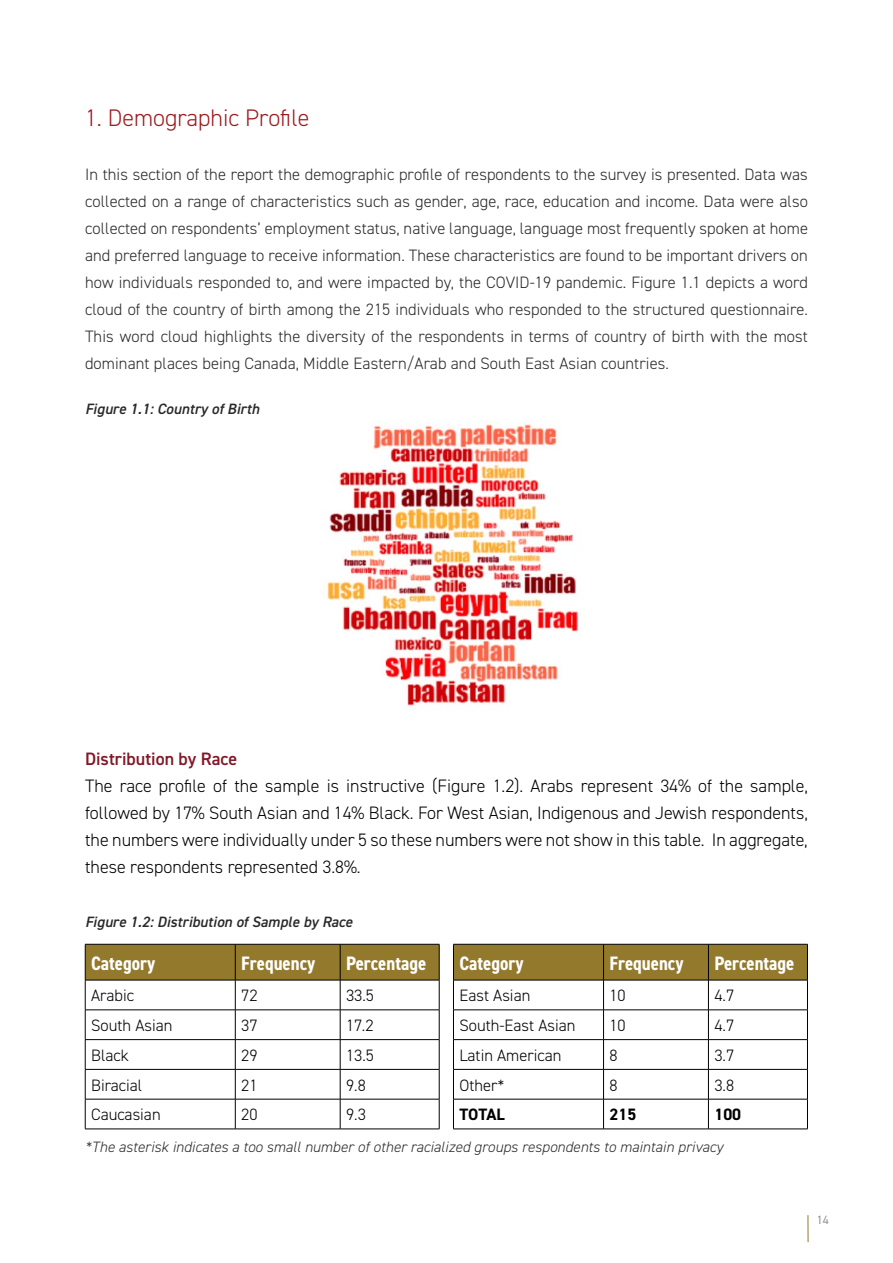
<style>
.page{position:relative;width:893px;height:1263px;background:#fff}
.page>*{position:absolute;margin:0;border:0;box-sizing:border-box;transform-origin:0 0}
.t1{font:300 24px "DIN2014";color:#9e1b21}
.t2{font:700 condensed 19.5px "DIN2014";color:#fff}
.t3{font:300 18px/27px "DIN2014";color:#000;text-align:justify}
.t4{font:600 18px "DIN2014";color:#811827}
.t5{font:300 16.5px/27px "DIN2014";letter-spacing:.005em;color:#292929;text-align:justify}
.t6{font:300 16.5px "DIN2014";color:#000}
.t7{font:700 16.5px "DIN2014";color:#000}
.t8{font:italic 300 15px "DIN2014";letter-spacing:.005em;color:#292929}
.t9{font:italic 600 15px "DIN2014";letter-spacing:.005em;color:#292929}
.t10{font:12px "DIN2014";color:#939393}
</style>
<div class="page">
<svg style="left:808px;top:1215px;width:1px;height:27px"></svg>
<img style="left:321px;top:420px;width:258px;height:290px">
<div style="left:86px;top:945px;width:353px;height:35px;background:#93792b"></div>
<hr style="left:85px;top:944px;width:150px;height:1px;background:#000">
<hr style="left:85px;top:944px;width:1px;height:36px;background:#000">
<hr style="left:235px;top:944px;width:105px;height:1px;background:#000">
<hr style="left:235px;top:944px;width:1px;height:36px;background:#000">
<hr style="left:340px;top:944px;width:99px;height:1px;background:#000">
<hr style="left:340px;top:944px;width:1px;height:36px;background:#000">
<hr style="left:439px;top:944px;width:1px;height:36px;background:#000">
<hr style="left:85px;top:980px;width:150px;height:1px;background:#000">
<hr style="left:85px;top:980px;width:1px;height:30px;background:#000">
<hr style="left:235px;top:980px;width:105px;height:1px;background:#000">
<hr style="left:235px;top:980px;width:1px;height:30px;background:#000">
<hr style="left:340px;top:980px;width:99px;height:1px;background:#000">
<hr style="left:340px;top:980px;width:1px;height:30px;background:#000">
<hr style="left:439px;top:980px;width:1px;height:30px;background:#000">
<hr style="left:85px;top:1009px;width:150px;height:1px;background:#000">
<hr style="left:235px;top:1009px;width:105px;height:1px;background:#000">
<hr style="left:340px;top:1009px;width:99px;height:1px;background:#000">
<hr style="left:85px;top:1039px;width:150px;height:1px;background:#000">
<svg style="left:85px;top:1010px;width:1px;height:59px"></svg>
<hr style="left:235px;top:1039px;width:105px;height:1px;background:#000">
<svg style="left:235px;top:1010px;width:1px;height:59px"></svg>
<hr style="left:340px;top:1039px;width:99px;height:1px;background:#000">
<svg style="left:340px;top:1010px;width:1px;height:59px"></svg>
<svg style="left:439px;top:1010px;width:1px;height:59px"></svg>
<hr style="left:85px;top:1069px;width:150px;height:1px;background:#000">
<hr style="left:85px;top:1069px;width:1px;height:30px;background:#000">
<hr style="left:235px;top:1069px;width:105px;height:1px;background:#000">
<hr style="left:235px;top:1069px;width:1px;height:30px;background:#000">
<hr style="left:340px;top:1069px;width:99px;height:1px;background:#000">
<hr style="left:340px;top:1069px;width:1px;height:30px;background:#000">
<hr style="left:439px;top:1069px;width:1px;height:30px;background:#000">
<hr style="left:85px;top:1099px;width:150px;height:1px;background:#000">
<hr style="left:85px;top:1099px;width:1px;height:30px;background:#000">
<hr style="left:235px;top:1099px;width:105px;height:1px;background:#000">
<hr style="left:235px;top:1099px;width:1px;height:30px;background:#000">
<hr style="left:340px;top:1099px;width:99px;height:1px;background:#000">
<hr style="left:340px;top:1099px;width:1px;height:30px;background:#000">
<hr style="left:439px;top:1099px;width:1px;height:30px;background:#000">
<hr style="left:85px;top:1129px;width:150px;height:1px;background:#000">
<hr style="left:235px;top:1129px;width:105px;height:1px;background:#000">
<hr style="left:340px;top:1129px;width:99px;height:1px;background:#000">
<div style="left:454px;top:945px;width:353px;height:35px;background:#93792b"></div>
<hr style="left:453px;top:944px;width:150px;height:1px;background:#000">
<hr style="left:453px;top:944px;width:1px;height:36px;background:#000">
<hr style="left:603px;top:944px;width:105px;height:1px;background:#000">
<hr style="left:603px;top:944px;width:1px;height:36px;background:#000">
<hr style="left:708px;top:944px;width:100px;height:1px;background:#000">
<hr style="left:708px;top:944px;width:1px;height:36px;background:#000">
<hr style="left:807px;top:944px;width:1px;height:36px;background:#000">
<hr style="left:453px;top:980px;width:150px;height:1px;background:#000">
<hr style="left:453px;top:980px;width:1px;height:30px;background:#000">
<hr style="left:603px;top:980px;width:105px;height:1px;background:#000">
<hr style="left:603px;top:980px;width:1px;height:30px;background:#000">
<hr style="left:708px;top:980px;width:100px;height:1px;background:#000">
<hr style="left:708px;top:980px;width:1px;height:30px;background:#000">
<hr style="left:807px;top:980px;width:1px;height:30px;background:#000">
<hr style="left:453px;top:1009px;width:150px;height:1px;background:#000">
<hr style="left:603px;top:1009px;width:105px;height:1px;background:#000">
<hr style="left:708px;top:1009px;width:100px;height:1px;background:#000">
<hr style="left:453px;top:1039px;width:150px;height:1px;background:#000">
<svg style="left:453px;top:1010px;width:1px;height:59px"></svg>
<hr style="left:603px;top:1039px;width:105px;height:1px;background:#000">
<svg style="left:603px;top:1010px;width:1px;height:59px"></svg>
<hr style="left:708px;top:1039px;width:100px;height:1px;background:#000">
<svg style="left:708px;top:1010px;width:1px;height:59px"></svg>
<svg style="left:807px;top:1010px;width:1px;height:59px"></svg>
<hr style="left:453px;top:1069px;width:150px;height:1px;background:#000">
<hr style="left:453px;top:1069px;width:1px;height:30px;background:#000">
<hr style="left:603px;top:1069px;width:105px;height:1px;background:#000">
<hr style="left:603px;top:1069px;width:1px;height:30px;background:#000">
<hr style="left:708px;top:1069px;width:100px;height:1px;background:#000">
<hr style="left:708px;top:1069px;width:1px;height:30px;background:#000">
<hr style="left:807px;top:1069px;width:1px;height:30px;background:#000">
<hr style="left:453px;top:1099px;width:150px;height:1px;background:#000">
<hr style="left:453px;top:1099px;width:1px;height:30px;background:#000">
<hr style="left:603px;top:1099px;width:105px;height:1px;background:#000">
<hr style="left:603px;top:1099px;width:1px;height:30px;background:#000">
<hr style="left:708px;top:1099px;width:100px;height:1px;background:#000">
<hr style="left:708px;top:1099px;width:1px;height:30px;background:#000">
<hr style="left:807px;top:1099px;width:1px;height:30px;background:#000">
<hr style="left:453px;top:1129px;width:150px;height:1px;background:#000">
<hr style="left:603px;top:1129px;width:105px;height:1px;background:#000">
<hr style="left:708px;top:1129px;width:100px;height:1px;background:#000">
<h1 class="t1" style="left:85px;top:103px;width:226px">1. Demographic Profile</h1>
<p class="t5" style="left:85px;top:161px;width:724px">In this section of the report the demographic profile of respondents to the survey is presented. Data was collected on a range of characteristics such as gender, age, race, education and income. Data were also collected on respondents’ employment status, native language, language most frequently spoken at home and preferred language to receive information. These characteristics are found to be important drivers on how individuals responded to, and were impacted by, the COVID-19 pandemic. Figure 1.1 depicts a word cloud of the country of birth among the 215 individuals who responded to the structured questionnaire.<br>This word cloud highlights the diversity of the respondents in terms of country of birth with the most dominant places being Canada, Middle Eastern/Arab and South East Asian countries.</p>
<p class="t9" style="left:85px;top:399px;width:176px">Figure 1.1: Country of Birth</p>
<p class="t4" style="left:85px;top:747px;width:154px">Distribution by Race</p>
<p class="t3" style="left:85px;top:772px;width:724px">The race profile of the sample is instructive (Figure 1.2). Arabs represent 34% of the sample, followed by 17% South Asian and 14% Black. For West Asian, Indigenous and Jewish respondents, the numbers were individually under 5 so these numbers were not show in this table. In aggregate, these respondents represented 3.8%.</p>
<p class="t9" style="left:85px;top:912px;width:269px">Figure 1.2: Distribution of Sample by Race</p>
<p class="t2" style="left:91px;top:950px;width:66px">Category</p>
<p class="t2" style="left:241px;top:950px;width:75px">Frequency</p>
<p class="t2" style="left:346px;top:950px;width:82px">Percentage</p>
<p class="t6" style="left:91px;top:986px;width:44px">Arabic</p>
<p class="t6" style="left:241px;top:986px;width:18px">72</p>
<p class="t6" style="left:346px;top:986px;width:29px">33.5</p>
<p class="t6" style="left:91px;top:1015px;width:83px">South Asian</p>
<p class="t6" style="left:241px;top:1015px;width:18px">37</p>
<p class="t6" style="left:346px;top:1015px;width:29px">17.2</p>
<p class="t6" style="left:91px;top:1045px;width:39px">Black</p>
<p class="t6" style="left:241px;top:1045px;width:18px">29</p>
<p class="t6" style="left:346px;top:1045px;width:29px">13.5</p>
<p class="t6" style="left:91px;top:1075px;width:53px">Biracial</p>
<p class="t6" style="left:241px;top:1075px;width:18px">21</p>
<p class="t6" style="left:346px;top:1075px;width:21px">9.8</p>
<p class="t6" style="left:91px;top:1105px;width:71px">Caucasian</p>
<p class="t6" style="left:241px;top:1105px;width:18px">20</p>
<p class="t6" style="left:346px;top:1105px;width:21px">9.3</p>
<p class="t2" style="left:459px;top:950px;width:66px">Category</p>
<p class="t2" style="left:609px;top:950px;width:75px">Frequency</p>
<p class="t2" style="left:714px;top:950px;width:82px">Percentage</p>
<p class="t6" style="left:459px;top:986px;width:72px">East Asian</p>
<p class="t6" style="left:609px;top:986px;width:18px">10</p>
<p class="t6" style="left:714px;top:986px;width:21px">4.7</p>
<p class="t6" style="left:459px;top:1015px;width:118px">South-East Asian</p>
<p class="t6" style="left:609px;top:1015px;width:18px">10</p>
<p class="t6" style="left:714px;top:1015px;width:21px">4.7</p>
<p class="t6" style="left:459px;top:1045px;width:103px">Latin American</p>
<p class="t6" style="left:609px;top:1045px;width:10px">8</p>
<p class="t6" style="left:714px;top:1045px;width:21px">3.7</p>
<p class="t6" style="left:459px;top:1075px;width:47px">Other*</p>
<p class="t6" style="left:609px;top:1075px;width:10px">8</p>
<p class="t6" style="left:714px;top:1075px;width:21px">3.8</p>
<p class="t7" style="left:459px;top:1104px;width:47px">TOTAL</p>
<p class="t7" style="left:609px;top:1104px;width:28px">215</p>
<p class="t7" style="left:714px;top:1104px;width:28px">100</p>
<p class="t8" style="left:85px;top:1138px;width:640px">*The asterisk indicates a too small number of other racialized groups respondents to maintain privacy</p>
<p class="t10" style="left:817px;top:1212px;width:13px">14</p>
</div>
